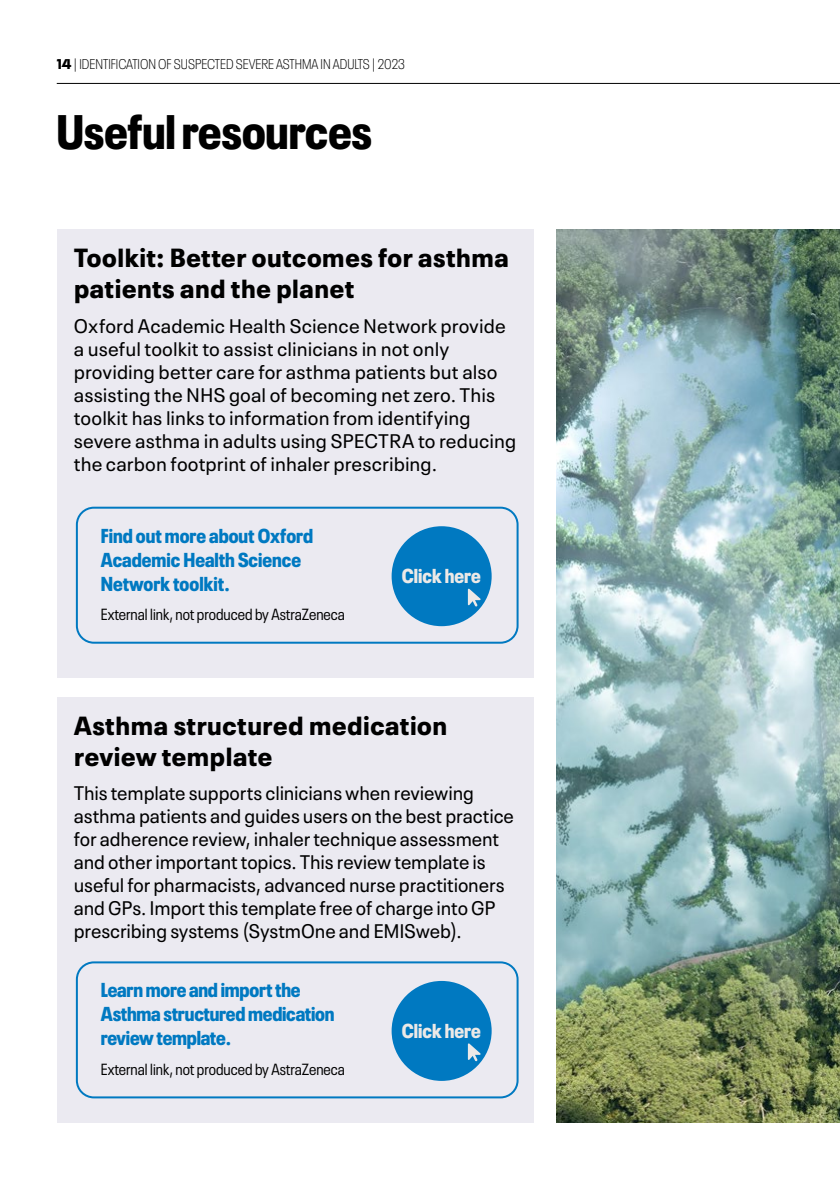
<style>
.page{position:relative;width:840px;height:1191px;background:#fff}
.page>*{position:absolute;margin:0;border:0;box-sizing:border-box;transform-origin:0 0}
.t1{font:900 condensed 48px "Neue Plak";color:#000}
.t2{font:900 26px/31.2px "Neue Plak Text";color:#000}
.t3{font:900 condensed 20px/24px "Neue Plak";letter-spacing:-.01em;color:#0079c1}
.t4{font:900 condensed 20px "Neue Plak";color:#ece9e7}
.t5{font:19.6px/23px "Neue Plak Text";color:#000}
.t6{font:condensed 16px "Neue Plak";color:#000}
.t7{font:300 condensed 14px "Neue Plak";color:#000}
.s1{font-weight:900;font-stretch:normal}
</style>
<div class="page">
<div style="left:57px;top:230px;width:476px;height:447px;background:#ebeaf1"></div>
<div style="left:57px;top:697px;width:476px;height:426px;background:#ebeaf1"></div>
<img style="left:556px;top:230px;width:283px;height:893px">
<div style="left:76px;top:507px;width:442px;height:136px;border:2px solid #0079c1;border-radius:17px"></div>
<div style="left:391px;top:526px;width:100px;height:100px;background:#0079c1;border-radius:50%"></div>
<svg style="left:467px;top:589px;width:13px;height:17px"></svg>
<div style="left:76px;top:961px;width:442px;height:137px;border:2px solid #0079c1;border-radius:17px"></div>
<div style="left:391px;top:981px;width:100px;height:99px;background:#0079c1;border-radius:50%"></div>
<svg style="left:467px;top:1043px;width:13px;height:18px"></svg>
<hr style="left:57px;top:83px;width:782px;height:1px;background:#000">
<p class="t7" style="left:57px;top:54px;width:349px"><span class="s1">14</span> | IDENTIFICATION OF SUSPECTED SEVERE ASTHMA IN ADULTS | 2023</p>
<h1 class="t1" style="left:57px;top:94px;width:317px">Useful resources</h1>
<h2 class="t2" style="left:74px;top:239px;width:437px">Toolkit: Better outcomes for asthma patients and the planet</h2>
<p class="t5" style="left:74px;top:312px;width:443px">Oxford Academic Health Science Network provide a useful toolkit to assist clinicians in not only providing better care for asthma patients but also assisting the NHS goal of becoming net zero. This toolkit has links to information from identifying severe asthma in adults using SPECTRA to reducing the carbon footprint of inhaler prescribing.</p>
<p class="t3" style="left:101px;top:521px;width:213px">Find out more about Oxford<br>Academic Health Science<br>Network toolkit.</p>
<p class="t6" style="left:101px;top:603px;width:245px">External link, not produced by AstraZeneca</p>
<p class="t4" style="left:401px;top:561px;width:80px">Click here</p>
<h2 class="t2" style="left:74px;top:707px;width:375px">Asthma structured medication review template</h2>
<p class="t5" style="left:74px;top:780px;width:441px">This template supports clinicians when reviewing asthma patients and guides users on the best practice for adherence review, inhaler technique assessment and other important topics. This review template is useful for pharmacists, advanced nurse practitioners and GPs. Import this template free of charge into GP prescribing systems (SystmOne and EMISweb).</p>
<p class="t3" style="left:101px;top:976px;width:235px">Learn more and import the<br>Asthma structured medication review template.</p>
<p class="t6" style="left:101px;top:1057px;width:245px">External link, not produced by AstraZeneca</p>
<p class="t4" style="left:401px;top:1015px;width:80px">Click here</p>
</div>
